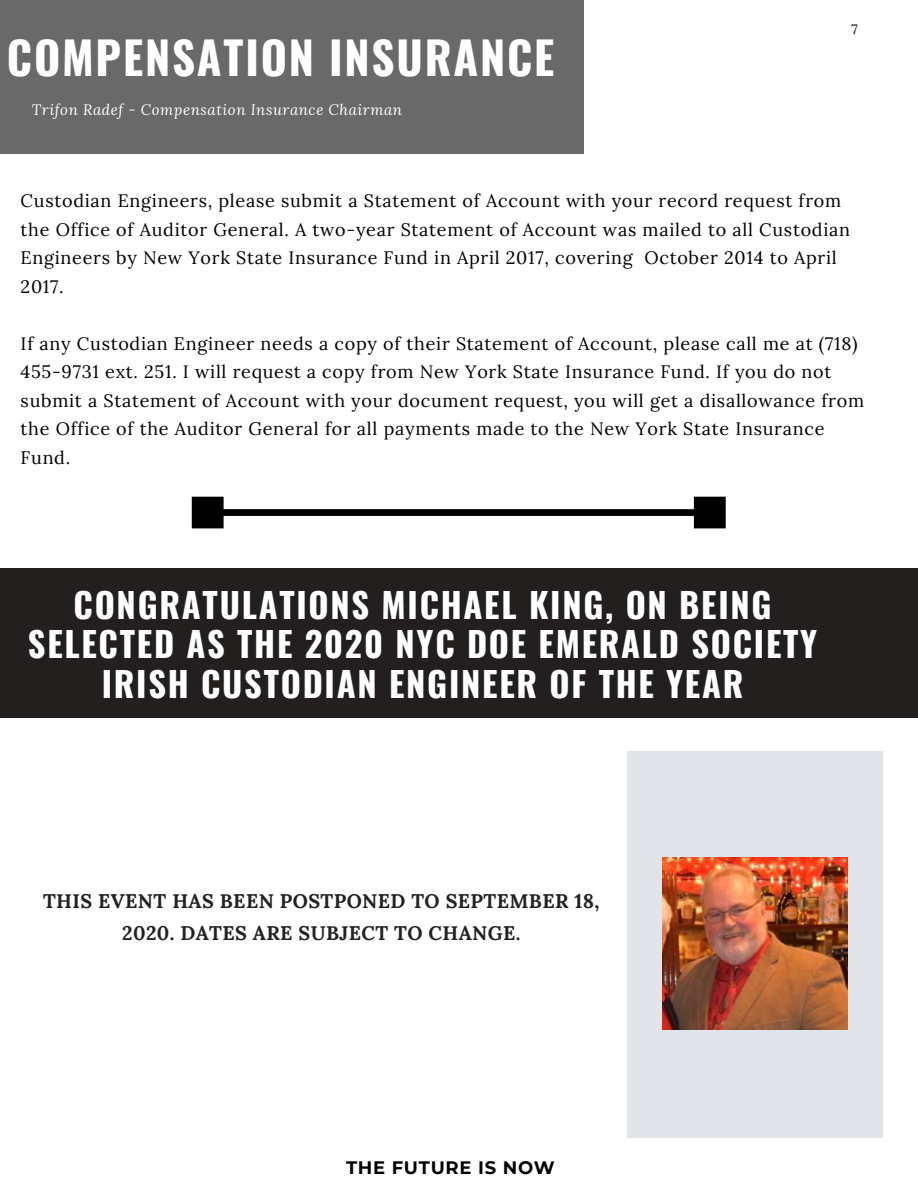
<style>
.page{position:relative;width:918px;height:1188px;background:#fff}
.page>*{position:absolute;margin:0;border:0;box-sizing:border-box;transform-origin:0 0}
.t1{font:700 45px "Oswald";letter-spacing:.04em;color:#fff}
.t2{font:700 34.5px/39.2px "Oswald";letter-spacing:.05em;color:#fff;text-align:center}
.t3{font:700 19.65px/31.8px "Lora";letter-spacing:.02em;color:#222;text-align:center}
.t4{font:18px/28.5px "Lora";letter-spacing:.04em;color:#000}
.t5{font:700 18px "Montserrat";letter-spacing:.04em;color:#000}
.t6{font:italic 15px "Lora";letter-spacing:.04em;color:#fff}
.t7{font:13.5px "Lora";color:#000}
</style>
<div class="page">
<div style="left:0;top:0;width:583px;height:154px;background:#696969"></div>
<svg style="left:192px;top:497px;width:534px;height:31px"></svg>
<div style="left:0;top:569px;width:918px;height:148px;background:#231f1f"></div>
<div style="left:627px;top:751px;width:256px;height:387px;background:#e1e4e8"></div>
<img style="left:663px;top:858px;width:184px;height:172px">
<h1 class="t1" style="left:7px;top:22px;width:549px">COMPENSATION INSURANCE</h1>
<p class="t6" style="left:32px;top:99px;width:372px">Trifon Radef - Compensation Insurance Chairman</p>
<p class="t7" style="left:852px;top:20px;width:8px">7</p>
<p class="t4" style="left:21px;top:186px;width:831px">Custodian Engineers, please submit a Statement of Account with your record request from the Office of Auditor General. A two-year Statement of Account was mailed to all Custodian Engineers by New York State Insurance Fund in April 2017, covering October 2014 to April 2017.</p>
<p class="t4" style="left:21px;top:329px;width:845px">If any Custodian Engineer needs a copy of their Statement of Account, please call me at (718)<br>455-9731 ext. 251. I will request a copy from New York State Insurance Fund. If you do not submit a Statement of Account with your document request, you will get a disallowance from the Office of the Auditor General for all payments made to the New York State Insurance Fund.</p>
<h2 class="t2" style="left:28px;top:584px;width:791px">CONGRATULATIONS MICHAEL KING, ON BEING<br>SELECTED AS THE 2020 NYC DOE EMERALD SOCIETY<br>IRISH CUSTODIAN ENGINEER OF THE YEAR</h2>
<p class="t3" style="left:43px;top:885px;width:558px">THIS EVENT HAS BEEN POSTPONED TO SEPTEMBER 18,<br>2020. DATES ARE SUBJECT TO CHANGE.</p>
<p class="t5" style="left:346px;top:1156px;width:210px">THE FUTURE IS NOW</p>
</div>
